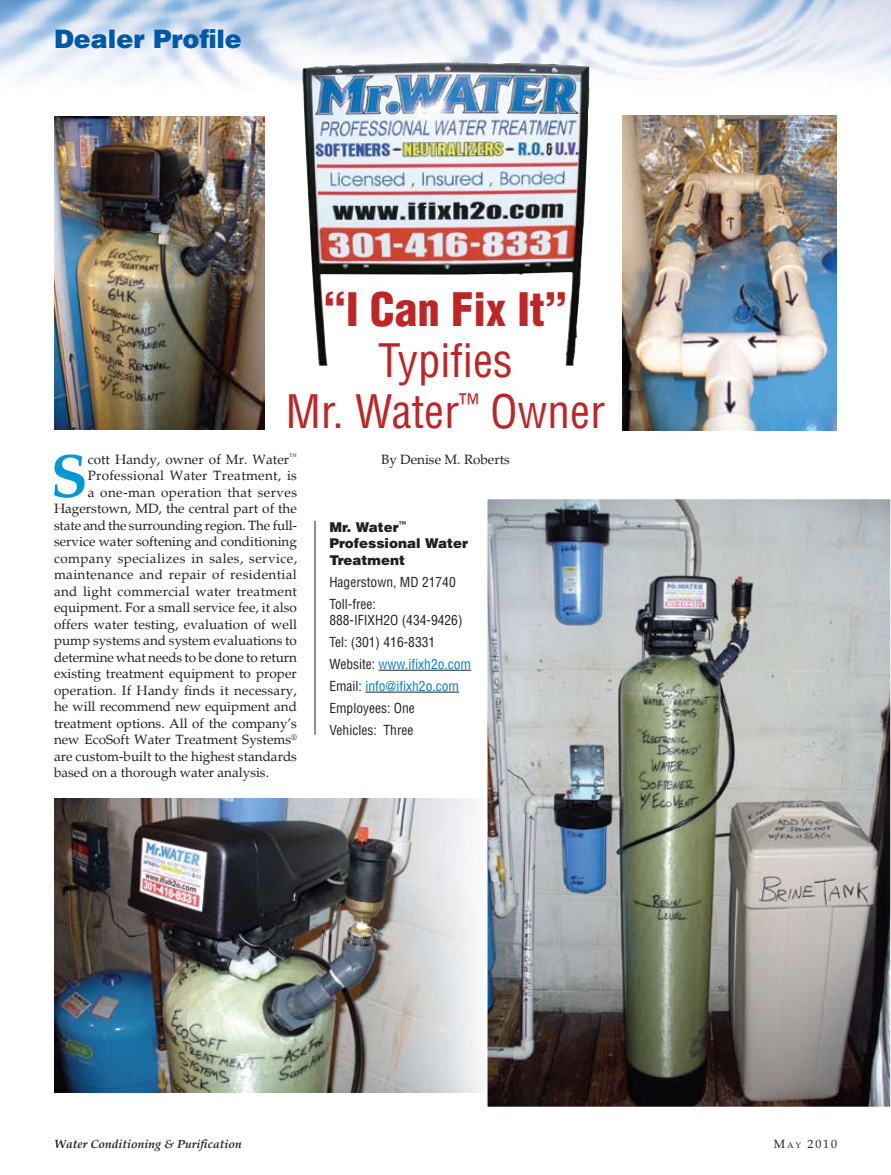
<style>
.page{position:relative;width:891px;height:1175px;background:#fff}
.page>*{position:absolute;margin:0;border:0;box-sizing:border-box;transform-origin:0 0}
.t1{font:700 60.9px "Palatino";color:#0099d8}
.t2{font:condensed 45px/51px "Helvetica";color:#bf2426;text-align:center}
.t3{font:900 condensed 45px "Helvetica";color:#bf2426}
.t4{font:900 25.5px "Helvetica";color:#0058a9}
.t5{font:13.5px "Palatino";color:#231f20}
.t6{font:condensed 13.5px/21.9px "Helvetica";color:#231f20}
.t7{font:13.5px "Palatino";letter-spacing:.025em;color:#231f20}
.t8{font:13.5px "Palatino";letter-spacing:.03em;color:#231f20}
.t9{font:900 13.5px/16.5px "Helvetica";color:#231f20}
.t10{font:13.5px "Palatino";letter-spacing:.02em;color:#231f20}
.t11{font:italic 700 12px "Palatino";color:#231f20}
.t12{font:12px "Palatino";color:#231f20}
.s1{color:#007dc5}
.s2{font-size:8.4px}
</style>
<div class="page">
<img style="left:54px;top:798px;width:428px;height:294px">
<img style="left:0;top:0;width:891px;height:85px">
<img style="left:489px;top:501px;width:399px;height:604px">
<div style="left:486px;top:498px;width:405px;height:610px;border:2px solid #fff"></div>
<img style="left:54px;top:116px;width:210px;height:313px">
<img style="left:622px;top:115px;width:215px;height:315px">
<img style="left:302px;top:62px;width:288px;height:303px">
<hr style="left:379px;top:670px;width:92px;height:1px;background:#231f20">
<hr style="left:365px;top:691px;width:94px;height:1px;background:#231f20">
<hr style="left:315px;top:520px;width:1px;height:214px;background:#231f20">
<h3 class="t4" style="left:54px;top:22px;width:189px">Dealer Profile</h3>
<h2 class="t3" style="left:324px;top:281px;width:245px">“I Can Fix It”</h2>
<h2 class="t2" style="left:286px;top:335px;width:321px">Typifies<br>Mr. Water<sup>™</sup> Owner</h2>
<p class="t5" style="left:381px;top:451px;width:130px">By Denise M. Roberts</p>
<h1 class="t1" style="left:51px;top:440px;width:39px">S</h1>
<p class="t5" style="left:88px;top:451px;width:211px">cott Handy, owner of Mr. Water<sup>™</sup></p>
<p class="t7" style="left:88px;top:468px;width:211px">Professional Water Treatment, is</p>
<p class="t8" style="left:88px;top:484px;width:211px">a one-man operation that serves</p>
<p class="t5" style="left:54px;top:501px;width:244px">Hagerstown, MD, the central part of the</p>
<p class="t5" style="left:54px;top:517px;width:245px">state and the surrounding region. The full-</p>
<p class="t5" style="left:54px;top:534px;width:244px">service water softening and conditioning</p>
<p class="t8" style="left:54px;top:550px;width:245px">company specializes in sales, service,</p>
<p class="t7" style="left:54px;top:567px;width:244px">maintenance and repair of residential</p>
<p class="t10" style="left:54px;top:583px;width:244px">and light commercial water treatment</p>
<p class="t5" style="left:54px;top:600px;width:245px">equipment. For a small service fee, it also</p>
<p class="t5" style="left:54px;top:616px;width:245px">offers water testing, evaluation of well</p>
<p class="t5" style="left:54px;top:633px;width:244px">pump systems and system evaluations to</p>
<p class="t5" style="left:54px;top:649px;width:244px">determine what needs to be done to return</p>
<p class="t5" style="left:54px;top:666px;width:244px">existing treatment equipment to proper</p>
<p class="t5" style="left:54px;top:682px;width:244px">operation. If Handy finds it necessary,</p>
<p class="t5" style="left:54px;top:699px;width:245px">he will recommend new equipment and</p>
<p class="t5" style="left:54px;top:715px;width:244px">treatment options. All of the company’s</p>
<p class="t5" style="left:54px;top:732px;width:244px">new EcoSoft Water Treatment Systems<sup>®</sup></p>
<p class="t5" style="left:54px;top:748px;width:244px">are custom-built to the highest standards</p>
<p class="t5" style="left:54px;top:765px;width:217px">based on a thorough water analysis.</p>
<p class="t9" style="left:329px;top:518px;width:140px">Mr. Water<sup>™<br></sup>Professional Water<br>Treatment</p>
<p class="t6" style="left:329px;top:570px;width:128px">Hagerstown, MD 21740<br>Toll-free:</p>
<p class="t6" style="left:329px;top:609px;width:143px">888-IFIXH2O (434-9426)<br>Tel: (301) 416-8331<br>Website: <span class="s1">www.ifixh2o.com<br></span>Email: <span class="s1">info@ifixh2o.com<br></span>Employees: One<br>Vehicles: Three</p>
<p class="t11" style="left:54px;top:1137px;width:189px">Water Conditioning &amp; Purification</p>
<p class="t12" style="left:774px;top:1136px;width:65px">M<span class="s2">ay</span> 2010</p>
</div>
